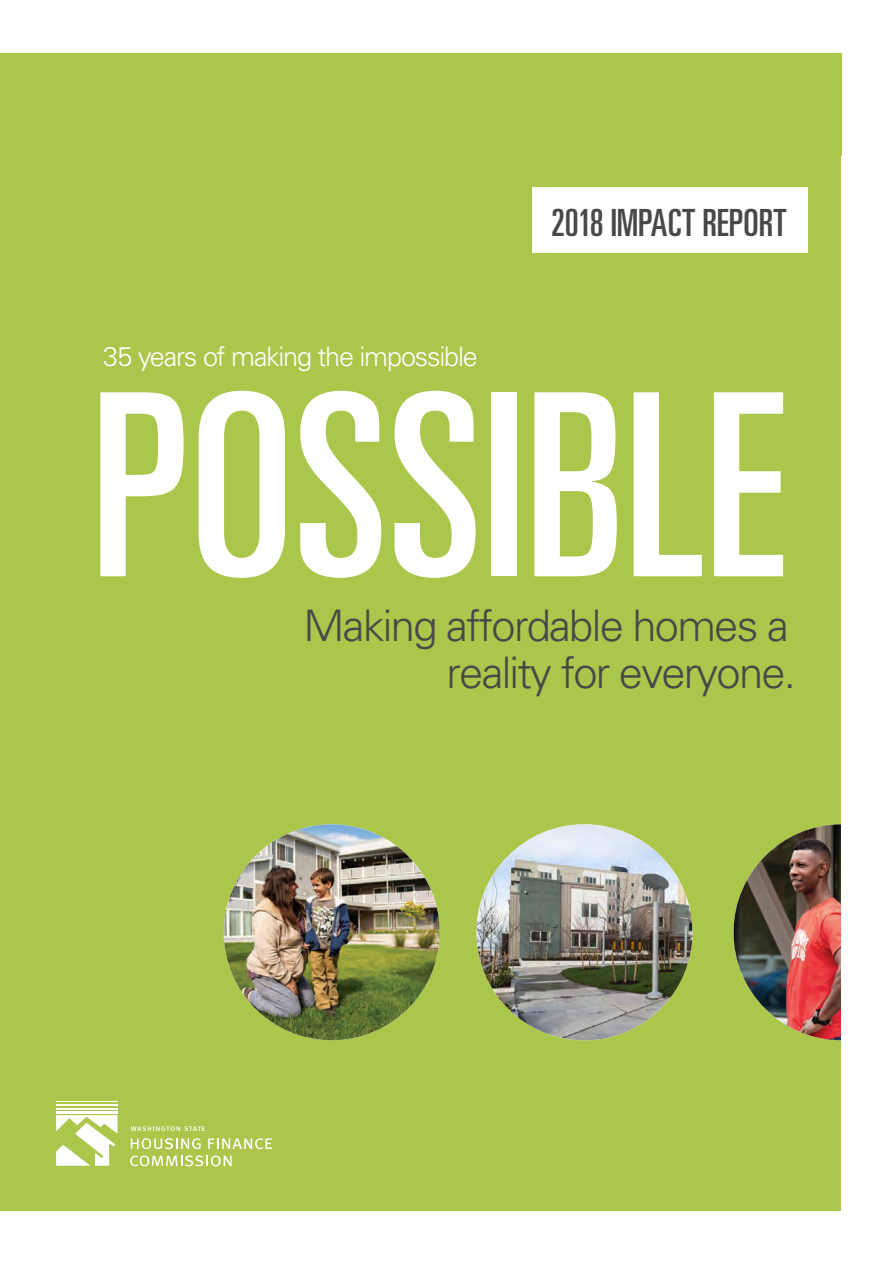
<style>
.page{position:relative;width:893px;height:1263px;background:#fff}
.page>*{position:absolute;margin:0;border:0;box-sizing:border-box;transform-origin:0 0}
.t1{font:ultra-condensed 254.85px "Univers";color:#fff}
.t2{font:300 43.5px/47.2px "Univers";letter-spacing:-.04em;color:#474848;text-align:right}
.Universe_12_white{font:ultra-condensed 37.5px "Univers";letter-spacing:-.005em;color:#474848}
.t3{font:300 27px "Univers";letter-spacing:-.045em;color:#fff}
</style>
<div class="page">
<div style="left:0;top:53px;width:841px;height:1157px;background:#abc74b"></div>
<div style="left:532px;top:187px;width:275px;height:66px;background:#fff"></div>
<hr style="left:56px;top:1111px;width:61px;height:2px;background:#fff">
<hr style="left:56px;top:1108px;width:61px;height:1px;background:#fff">
<hr style="left:56px;top:1105px;width:61px;height:1px;background:#fff">
<hr style="left:56px;top:1101px;width:61px;height:1px;background:#fff">
<svg style="left:56px;top:1115px;width:61px;height:51px"></svg>
<svg style="left:131px;top:1126px;width:74px;height:5px"></svg>
<svg style="left:130px;top:1155px;width:102px;height:11px"></svg>
<svg style="left:131px;top:1138px;width:70px;height:11px"></svg>
<svg style="left:208px;top:1138px;width:64px;height:11px"></svg>
<img style="left:224px;top:824px;width:216px;height:216px;border-radius:108px">
<img style="left:476px;top:824px;width:216px;height:216px;border-radius:108px">
<img style="left:733px;top:824px;width:108px;height:216px">
<p class="Universe_12_white" style="left:551px;top:202px;width:237px">2018 IMPACT REPORT</p>
<p class="t3" style="left:103px;top:340px;width:376px">35 years of making the impossible</p>
<p class="t1" style="left:91px;top:341px;width:695px">POSSIBLE</p>
<p class="t2" style="left:304px;top:600px;width:494px">Making affordable homes a reality for everyone.</p>
</div>
